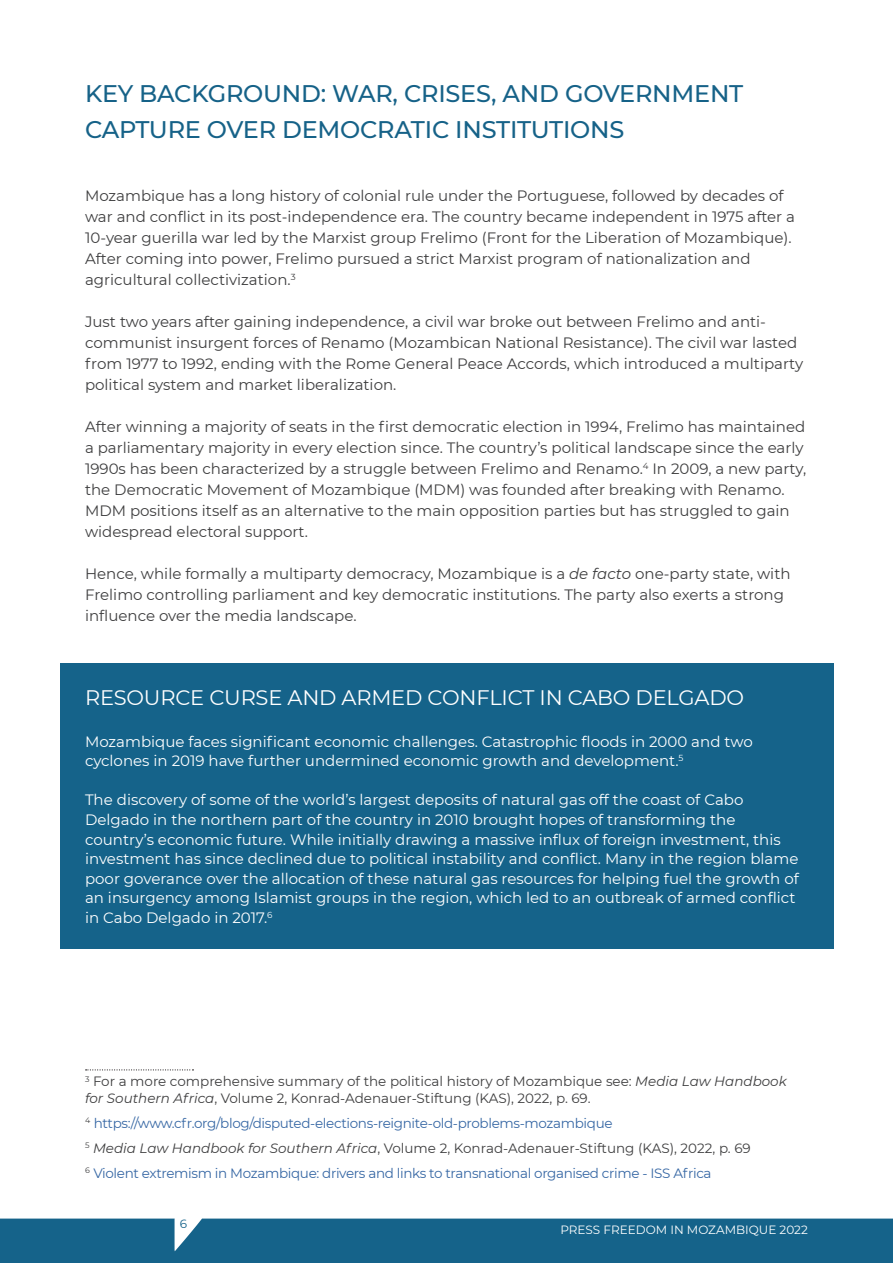
<style>
.page{position:relative;width:893px;height:1263px;background:#fff}
.page>*{position:absolute;margin:0;border:0;box-sizing:border-box;transform-origin:0 0}
.t1{font:500 24px/36px "Montserrat";letter-spacing:-.01em;color:#166288}
.t2{font:21px "Montserrat";letter-spacing:-.01em;color:#fff}
.t3{font:15px/21px "Montserrat";color:#3e3e3f}
.t4{font:15px/19.5px "Montserrat";color:#fff}
.futika{font:13.5px/16.5px "Montserrat";color:#3e3e3f}
.futika-2{font:13.5px "Montserrat";letter-spacing:-.025em;color:#3667a4}
.t5{font:12px "Montserrat";color:#fff}
.t6{font:12px "Montserrat";color:#15638a}
.s1{font-style:italic}
</style>
<div class="page">
<div style="left:60px;top:663px;width:773px;height:286px;background:#15638a"></div>
<svg style="left:86px;top:1069px;width:107px;height:1px"></svg>
<div style="left:0;top:1218px;width:893px;height:45px;background:#15638a"></div>
<p class="t1" style="left:85px;top:74px;width:660px">KEY BACKGROUND: WAR, CRISES, AND GOVERNMENT<br>CAPTURE OVER DEMOCRATIC INSTITUTIONS</p>
<p class="t3" style="left:85px;top:185px;width:711px">Mozambique has a long history of colonial rule under the Portuguese, followed by decades of war and conflict in its post-independence era. The country became independent in 1975 after a 10-year guerilla war led by the Marxist group Frelimo (Front for the Liberation of Mozambique).<br>After coming into power, Frelimo pursued a strict Marxist program of nationalization and agricultural collectivization.<sup>3</sup></p>
<p class="t3" style="left:85px;top:311px;width:720px">Just two years after gaining independence, a civil war broke out between Frelimo and anti&shy;communist insurgent forces of Renamo (Mozambican National Resistance). The civil war lasted from 1977 to 1992, ending with the Rome General Peace Accords, which introduced a multiparty political system and market liberalization.</p>
<p class="t3" style="left:85px;top:416px;width:723px">After winning a majority of seats in the first democratic election in 1994, Frelimo has maintained a parliamentary majority in every election since. The country’s political landscape since the early 1990s has been characterized by a struggle between Frelimo and Renamo.<sup>4</sup> In 2009, a new party, the Democratic Movement of Mozambique (MDM) was founded after breaking with Renamo.<br>MDM positions itself as an alternative to the main opposition parties but has struggled to gain widespread electoral support.</p>
<p class="t3" style="left:85px;top:563px;width:707px">Hence, while formally a multiparty democracy, Mozambique is a <span class="s1">de facto</span> one-party state, with<br>Frelimo controlling parliament and key democratic institutions. The party also exerts a strong influence over the media landscape.</p>
<p class="t2" style="left:85px;top:683px;width:660px">RESOURCE CURSE AND ARMED CONFLICT IN CABO DELGADO</p>
<p class="t4" style="left:85px;top:731px;width:669px">Mozambique faces significant economic challenges. Catastrophic floods in 2000 and two cyclones in 2019 have further undermined economic growth and development.<sup>5</sup></p>
<p class="t4" style="left:85px;top:790px;width:715px">The discovery of some of the world’s largest deposits of natural gas off the coast of Cabo Delgado in the northern part of the country in 2010 brought hopes of transforming the country’s economic future. While initially drawing a massive influx of foreign investment, this investment has since declined due to political instability and conflict. Many in the region blame poor goverance over the allocation of these natural gas resources for helping fuel the growth of an insurgency among Islamist groups in the region, which led to an outbreak of armed conflict in Cabo Delgado in 2017.<sup>6</sup></p>
<p class="futika" style="left:85px;top:1073px;width:703px"><sup>3</sup> For a more comprehensive summary of the political history of Mozambique see: <span class="s1">Media Law Handbook for Southern Africa</span>, Volume 2, Konrad-Adenauer-Stiftung (KAS), 2022, p. 69.</p>
<p class="futika-2" style="left:85px;top:1114px;width:529px"><sup>4</sup> https://www.cfr.org/blog/disputed-elections-reignite-old-problems-mozambique</p>
<p class="futika" style="left:85px;top:1139px;width:667px"><sup>5</sup> <span class="s1">Media Law Handbook for Southern Africa</span>, Volume 2, Konrad-Adenauer-Stiftung (KAS), 2022, p. 69</p>
<p class="futika-2" style="left:85px;top:1164px;width:628px"><sup>6</sup> Violent extremism in Mozambique: drivers and links to transnational organised crime - ISS Africa</p>
<p class="t6" style="left:180px;top:1215px;width:9px">6</p>
<p class="t5" style="left:560px;top:1221px;width:249px">PRESS FREEDOM IN MOZAMBIQUE 2022</p>
</div>
